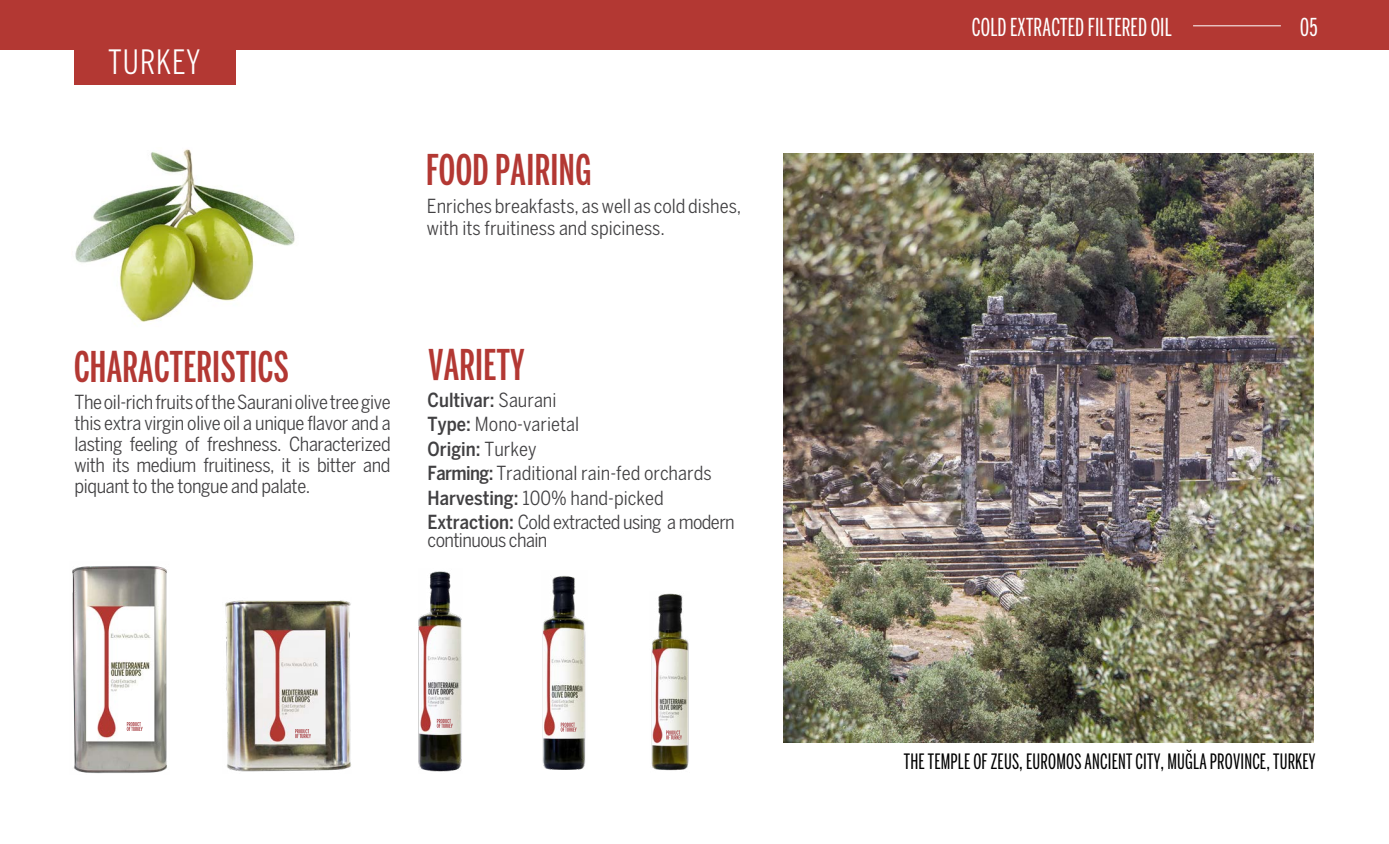
<style>
.page{position:relative;width:1389px;height:844px;background:#fff}
.page>*{position:absolute;margin:0;border:0;box-sizing:border-box;transform-origin:0 0}
.t1{font:500 ultra-condensed 42px "Benton Sans";letter-spacing:.01em;color:#b33833}
.t2{font:extra-condensed 33.25px "Benton Sans";letter-spacing:.03em;color:#fff}
.t3{font:ultra-condensed 24.5px "Benton Sans";letter-spacing:.01em;color:#fff}
.t4{font:ultra-condensed 21px "Benton Sans";letter-spacing:.01em;color:#000}
.t5{font:condensed 19.25px/24.5px "Benton Sans";color:#414042}
.t6{font:condensed 19.25px "Benton Sans";letter-spacing:-.03em;color:#414042}
.s1{font-weight:500}
</style>
<div class="page">
<div style="left:0;top:0;width:1389px;height:49px;background:#b33833"></div>
<hr style="left:1193px;top:25px;width:88px;height:1px;background:#fff">
<div style="left:74px;top:38px;width:161px;height:47px;background:#b33833"></div>
<img style="left:225px;top:600px;width:126px;height:172px">
<img style="left:72px;top:566px;width:95px;height:208px">
<img style="left:419px;top:571px;width:43px;height:201px">
<img style="left:542px;top:575px;width:44px;height:194px">
<img style="left:651px;top:593px;width:38px;height:178px">
<img style="left:784px;top:154px;width:530px;height:588px">
<svg style="left:1186px;top:749px;width:6px;height:3px"></svg>
<svg style="left:127px;top:721px;width:16px;height:9px"></svg>
<svg style="left:295px;top:729px;width:16px;height:9px"></svg>
<svg style="left:437px;top:718px;width:16px;height:9px"></svg>
<svg style="left:561px;top:722px;width:16px;height:9px"></svg>
<svg style="left:666px;top:730px;width:16px;height:9px"></svg>
<img style="left:75px;top:149px;width:220px;height:175px">
<h2 class="t2" style="left:108px;top:42px;width:94px">TURKEY</h2>
<h1 class="t1" style="left:426px;top:146px;width:167px">FOOD PAIRING</h1>
<p class="t5" style="left:427px;top:194px;width:316px;line-height:22.8px">Enriches breakfasts, as well as cold dishes, with its fruitiness and spiciness.</p>
<h1 class="t1" style="left:74px;top:342px;width:216px">CHARACTERISTICS</h1>
<p class="t5" style="left:74px;top:391px;width:318px;line-height:21px;text-align:justify">The oil-rich fruits of the Saurani olive tree give this extra virgin olive oil a unique flavor and a lasting feeling of freshness. Characterized with its medium fruitiness, it is bitter and piquant to the tongue and palate.</p>
<h1 class="t1" style="left:428px;top:340px;width:97px">VARIETY</h1>
<p class="t5" style="left:428px;top:387px;width:309px"><span class="s1">Cultivar:</span> Saurani<br><span class="s1">Type:</span> Mono-varietal<br><span class="s1">Origin:</span> Turkey<br><span class="s1">Farming:</span> Traditional rain-fed orchards<br><span class="s1">Harvesting:</span> 100% hand-picked<br><span class="s1">Extraction:</span> Cold extracted using a modern</p>
<p class="t6" style="left:428px;top:528px;width:121px">continuous chain</p>
<p class="t3" style="left:972px;top:13px;width:201px">COLD EXTRACTED FILTERED OIL</p>
<p class="t3" style="left:1300px;top:13px;width:19px">05</p>
<p class="t4" style="left:904px;top:748px;width:413px">THE TEMPLE OF ZEUS, EUROMOS ANCIENT CITY, MUGLA PROVINCE, TURKEY</p>
</div>
